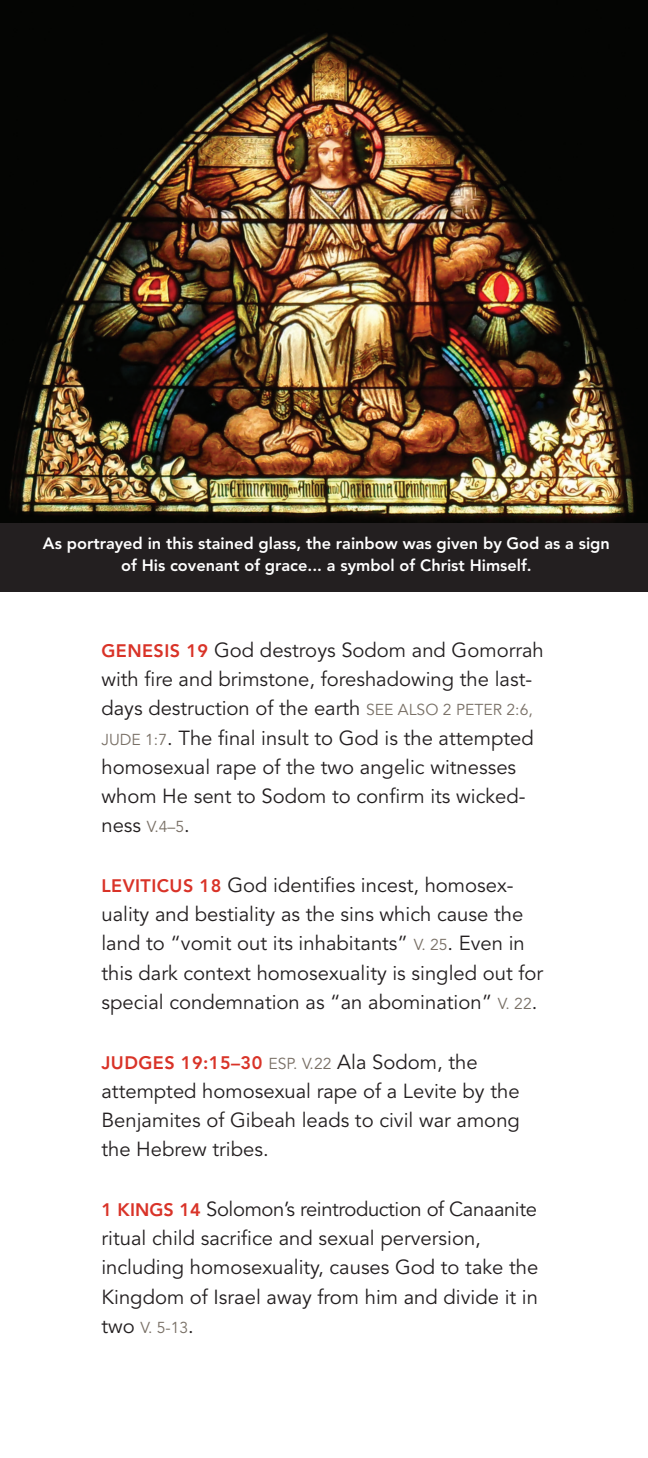
<style>
.page{position:relative;width:648px;height:1458px;background:#fff}
.page>*{position:absolute;margin:0;border:0;box-sizing:border-box;transform-origin:0 0}
.t1{font:20.25px/29.2px "Avenir LT Std";color:#231f20}
.t2{font:800 18px "Avenir LT Std";letter-spacing:.025em;color:#d93328}
.t3{font:800 16.2px/22.5px "Avenir LT Std";color:#fff;text-align:center}
.t4{font:15.75px "Avenir LT Std";color:#797066}
.s1{font-weight:800;font-size:18px;color:#d93328}
.s2{font-size:15.75px;color:#797066}
.s3{font-weight:400;font-size:15.75px;color:#797066}
.s4{font-weight:400;font-size:20.25px;color:#231f20}
.s5{font-size:20.25px;color:#231f20}
</style>
<div class="page">
<img style="left:0;top:0;width:648px;height:523px">
<div style="left:0;top:523px;width:648px;height:69px;background:#231f20"></div>
<p class="t3" style="left:43px;top:532px;width:568px">As portrayed in this stained glass, the rainbow was given by God as a sign of His covenant of grace... a symbol of Christ Himself.</p>
<p class="t1" style="left:101px;top:636px;width:444px"><span class="s1">GENESIS 19</span> God destroys Sodom and Gomorrah with fire and brimstone, foreshadowing the last&shy;days destruction of the earth <span class="s2">SEE ALSO 2 PETER 2:6, JUDE 1:7</span>. The final insult to God is the attempted homosexual rape of the two angelic witnesses whom He sent to Sodom to confirm its wicked&shy;ness <span class="s2">V.4–5</span>.</p>
<p class="t1" style="left:101px;top:871px;width:443px"><span class="s1">LEVITICUS 18</span> God identifies incest, homosex&shy;uality and bestiality as the sins which cause the land to “vomit out its inhabitants” <span class="s2">V. 25</span>. Even in this dark context homosexuality is singled out for special condemnation as “an abomination” <span class="s2">V. 22</span>.</p>
<p class="t2" style="left:101px;top:1052px;width:378px">JUDGES 19:15–30 <span class="s3">ESP. V.22</span> <span class="s4">Ala Sodom, the</span></p>
<p class="t1" style="left:101px;top:1077px;width:420px;text-align:justify">attempted homosexual rape of a Levite by the Benjamites of Gibeah leads to civil war among the Hebrew tribes.</p>
<p class="t1" style="left:101px;top:1195px;width:438px"><span class="s1">1 KINGS 14</span> Solomon’s reintroduction of Canaanite ritual child sacrifice and sexual perversion, including homosexuality, causes God to take the Kingdom of Israel away from him and divide it in</p>
<p class="t4" style="left:101px;top:1318px;width:94px"><span class="s5">two</span> V. 5-13<span class="s5">.</span></p>
</div>
